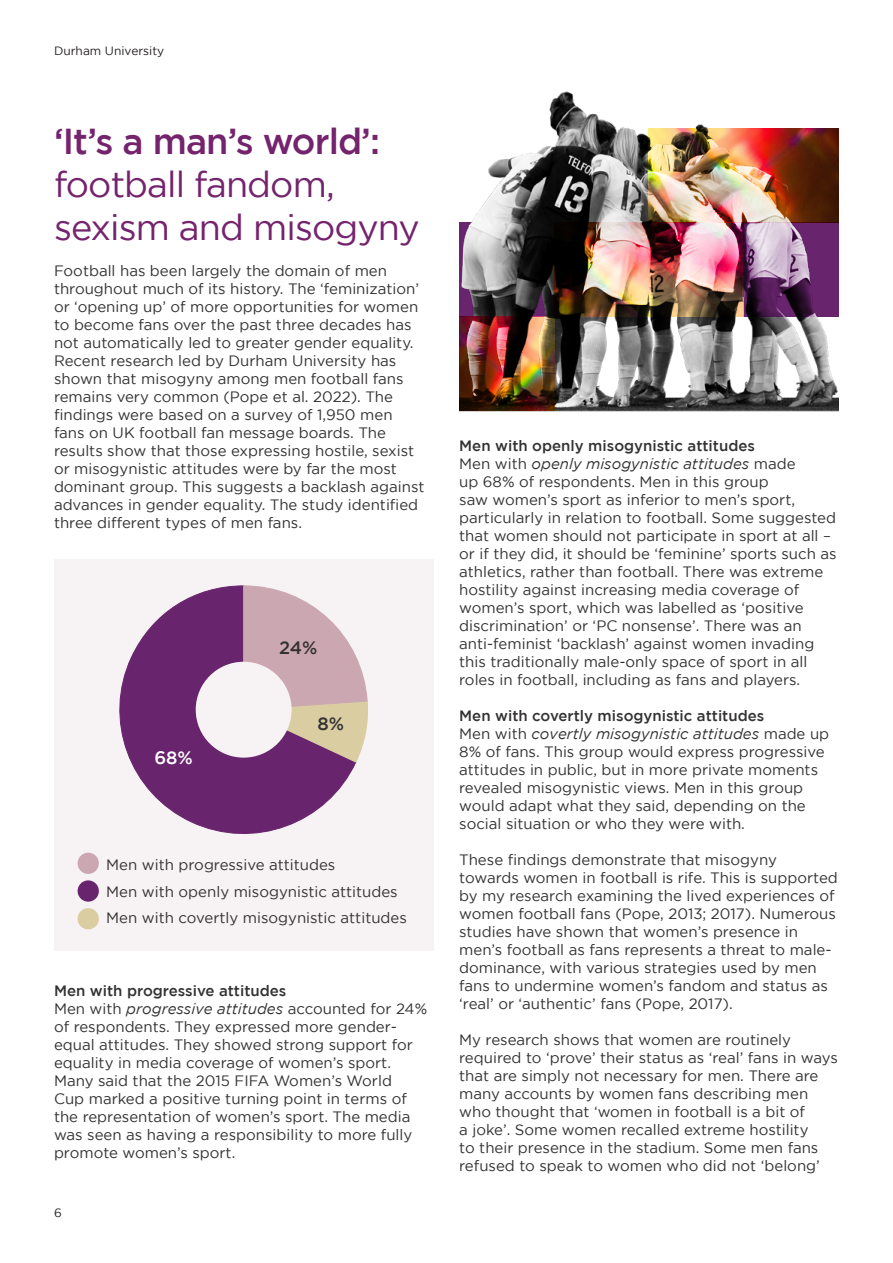
<style>
.page{position:relative;width:893px;height:1263px;background:#fff}
.page>*{position:absolute;margin:0;border:0;box-sizing:border-box;transform-origin:0 0}
.t1{font:36px/43.2px "Gotham";letter-spacing:-.025em;color:#74236d}
.t2{font:500 36px "Gotham";letter-spacing:-.025em;color:#74236d}
.t3{font:500 18px "Gotham";color:#333132}
.t4{font:500 18px "Gotham";color:#fff}
.t5{font:15px/18px "Gotham";color:#333132}
.t6{font:12px "Gotham";color:#231f20}
.s1{font-weight:500}
.s2{font-style:italic}
</style>
<div class="page">
<div style="left:54px;top:559px;width:379px;height:391px;background:#f7f2f3"></div>
<div style="left:78px;top:853px;width:21px;height:21px;background:#cba8b1;border-radius:50%"></div>
<div style="left:78px;top:880px;width:21px;height:22px;background:#68246d;border-radius:50%"></div>
<div style="left:78px;top:908px;width:21px;height:21px;background:#dacda2;border-radius:50%"></div>
<svg style="left:119px;top:585px;width:237px;height:249px"></svg>
<svg style="left:243px;top:585px;width:125px;height:178px"></svg>
<div style="left:196px;top:662px;width:96px;height:96px;background:#f7f2f3;border-radius:50%"></div>
<img style="left:459px;top:91px;width:380px;height:321px">
<img style="left:459px;top:316px;width:95px;height:95px">
<img style="left:554px;top:222px;width:190px;height:94px">
<img style="left:649px;top:128px;width:190px;height:94px">
<svg style="left:744px;top:222px;width:95px;height:94px;background:#7e5381"></svg>
<p class="t6" style="left:54px;top:44px;width:112px">Durham University</p>
<h1 class="t2" style="left:54px;top:121px;width:328px">‘It’s a man’s world’:</h1>
<h1 class="t1" style="left:54px;top:162px;width:367px">football fandom, sexism and misogyny</h1>
<p class="t5" style="left:54px;top:262px;width:372px">Football has been largely the domain of men throughout much of its history. The ‘feminization’ or ‘opening up’ of more opportunities for women to become fans over the past three decades has not automatically led to greater gender equality.<br>Recent research led by Durham University has shown that misogyny among men football fans remains very common (Pope et al. 2022). The findings were based on a survey of 1,950 men fans on UK football fan message boards. The results show that those expressing hostile, sexist or misogynistic attitudes were by far the most dominant group. This suggests a backlash against advances in gender equality. The study identified three different types of men fans.</p>
<p class="t3" style="left:279px;top:638px;width:40px">24%</p>
<p class="t4" style="left:154px;top:748px;width:40px">68%</p>
<p class="t3" style="left:317px;top:714px;width:28px">8%</p>
<p class="t5" style="left:106px;top:851px;width:302px;line-height:26.5px">Men with progressive attitudes<br>Men with openly misogynistic attitudes<br>Men with covertly misogynistic attitudes</p>
<p class="t5" style="left:54px;top:982px;width:375px"><span class="s1">Men with progressive attitudes<br></span>Men with <span class="s2">progressive attitudes</span> accounted for 24% of respondents. They expressed more gender&shy;equal attitudes. They showed strong support for equality in media coverage of women’s sport.<br>Many said that the 2015 FIFA Women’s World<br>Cup marked a positive turning point in terms of the representation of women’s sport. The media was seen as having a responsibility to more fully promote women’s sport.</p>
<p class="t6" style="left:54px;top:1206px;width:9px">6</p>
<p class="t5" style="left:459px;top:436px;width:379px"><span class="s1">Men with openly misogynistic attitudes<br></span>Men with <span class="s2">openly misogynistic attitudes</span> made<br>up 68% of respondents. Men in this group<br>saw women’s sport as inferior to men’s sport, particularly in relation to football. Some suggested that women should not participate in sport at all – or if they did, it should be ‘feminine’ sports such as athletics, rather than football. There was extreme hostility against increasing media coverage of women’s sport, which was labelled as ‘positive discrimination’ or ‘PC nonsense’. There was an anti-feminist ‘backlash’ against women invading this traditionally male-only space of sport in all roles in football, including as fans and players.</p>
<p class="t5" style="left:459px;top:706px;width:371px"><span class="s1">Men with covertly misogynistic attitudes<br></span>Men with <span class="s2">covertly misogynistic attitudes</span> made up 8% of fans. This group would express progressive attitudes in public, but in more private moments revealed misogynistic views. Men in this group would adapt what they said, depending on the social situation or who they were with.</p>
<p class="t5" style="left:459px;top:850px;width:380px">These findings demonstrate that misogyny towards women in football is rife. This is supported by my research examining the lived experiences of women football fans (Pope, 2013; 2017). Numerous studies have shown that women’s presence in men’s football as fans represents a threat to male&shy;dominance, with various strategies used by men fans to undermine women’s fandom and status as ‘real’ or ‘authentic’ fans (Pope, 2017).</p>
<p class="t5" style="left:459px;top:1030px;width:380px">My research shows that women are routinely required to ‘prove’ their status as ‘real’ fans in ways that are simply not necessary for men. There are many accounts by women fans describing men who thought that ‘women in football is a bit of<br>a joke’. Some women recalled extreme hostility<br>to their presence in the stadium. Some men fans refused to speak to women who did not ‘belong’</p>
</div>
